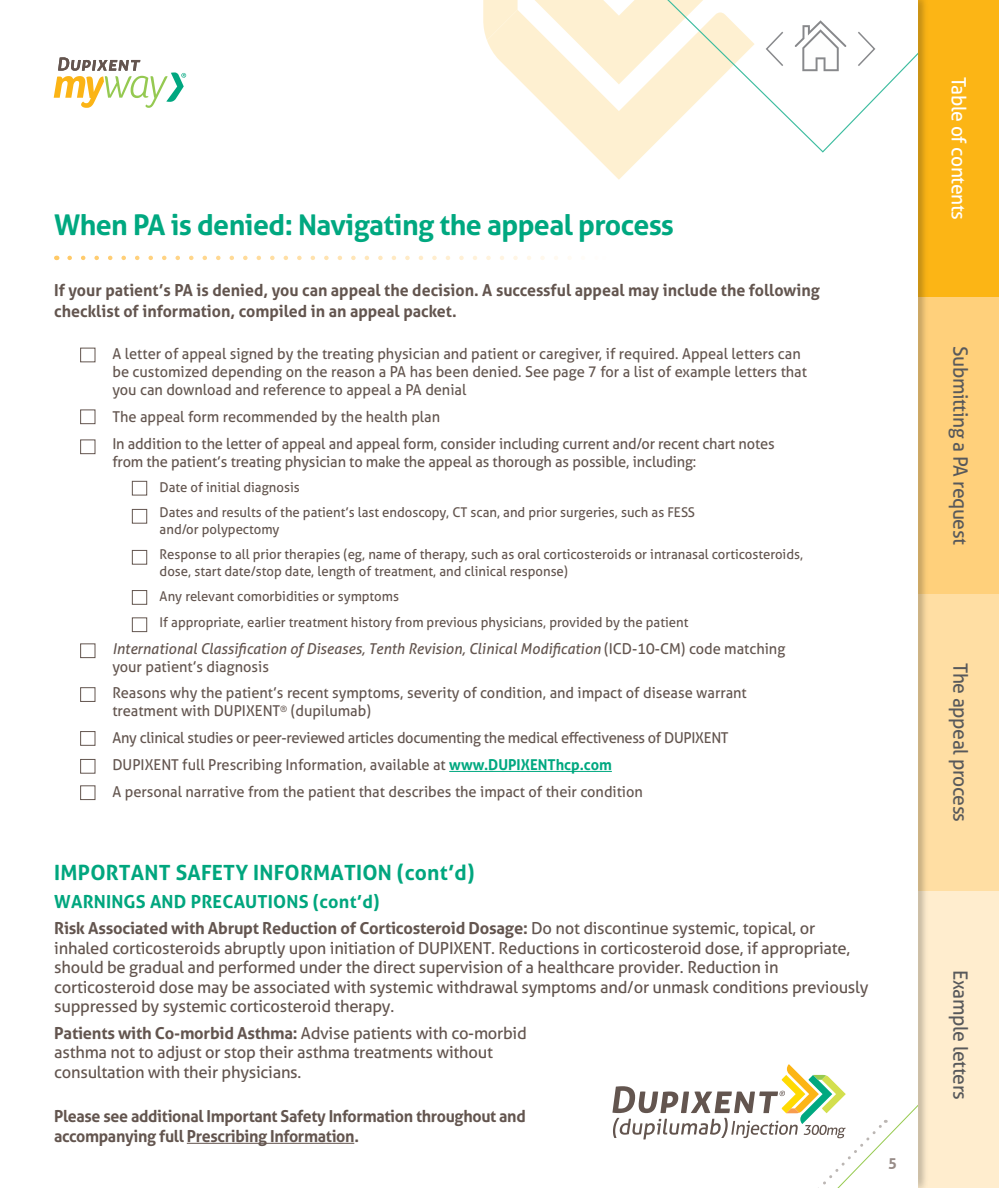
<style>
.page{position:relative;width:999px;height:1188px;background:#fff}
.page>*{position:absolute;margin:0;border:0;box-sizing:border-box;transform-origin:0 0}
.t1{font:700 28.5px "Aller";letter-spacing:-.02em;color:#00a880}
.t2{font:700 21px "Aller";letter-spacing:.01em;color:#00a67e}
.t3{font:19.8px "Aller";letter-spacing:-.02em;color:#58595b}
.t4{font:19.8px "Aller";letter-spacing:-.02em;color:#fff}
.t5{font:700 18px "Aller";letter-spacing:.01em;color:#00a67e}
.t6{font:16.5px/19.5px "Aller";letter-spacing:-.015em;color:#63554f}
.t7{font:700 16.5px/19.8px "Aller";letter-spacing:-.015em;color:#63554f}
.t8{font:15px/18px "Aller";color:#63554f}
.t9{font:italic 15px/18px "Aller";color:#63554f}
.t10{font:700 15px "Aller";color:#978b87}
.t11{font:13.5px/25.3px "Aller";color:#63554f}
.s1{font-style:normal}
.s2{font-weight:700;color:#00a880}
.s3{font-weight:700}
</style>
<div class="page">
<svg style="left:785px;top:0;width:134px;height:153px"></svg>
<svg style="left:795px;top:20px;width:51px;height:51px"></svg>
<svg style="left:483px;top:0;width:302px;height:180px"></svg>
<svg style="left:856px;top:30px;width:20px;height:38px"></svg>
<hr style="left:187px;top:1143px;width:167px;height:1px;background:#63554f">
<svg style="left:54px;top:57px;width:132px;height:51px"></svg>
<svg style="left:70px;top:256px;width:501px;height:4px"></svg>
<div style="left:919px;top:0;width:80px;height:297px;background:#fcb515"></div>
<div style="left:919px;top:594px;width:80px;height:297px;background:#ffdea3"></div>
<div style="left:919px;top:297px;width:80px;height:297px;background:#ffd07b"></div>
<div style="left:919px;top:891px;width:80px;height:297px;background:#ffedce"></div>
<img style="left:919px;top:0;width:7px;height:1064px">
<svg style="left:612px;top:1064px;width:314px;height:124px"></svg>
<hr style="left:449px;top:771px;width:163px;height:1px;background:#00a880">
<div style="left:80px;top:348px;width:15px;height:14px;border:1px solid #63554f"></div>
<div style="left:80px;top:410px;width:15px;height:14px;border:1px solid #63554f"></div>
<div style="left:80px;top:643px;width:15px;height:15px;border:1px solid #63554f"></div>
<div style="left:80px;top:687px;width:15px;height:15px;border:1px solid #63554f"></div>
<div style="left:80px;top:731px;width:15px;height:15px;border:1px solid #63554f"></div>
<div style="left:80px;top:759px;width:15px;height:15px;border:1px solid #63554f"></div>
<div style="left:80px;top:785px;width:15px;height:15px;border:1px solid #63554f"></div>
<div style="left:132px;top:481px;width:15px;height:14px;border:1px solid #63554f"></div>
<div style="left:132px;top:509px;width:15px;height:15px;border:1px solid #63554f"></div>
<div style="left:132px;top:550px;width:15px;height:15px;border:1px solid #63554f"></div>
<div style="left:132px;top:590px;width:15px;height:15px;border:1px solid #63554f"></div>
<div style="left:132px;top:617px;width:15px;height:15px;border:1px solid #63554f"></div>
<div style="left:80px;top:440px;width:15px;height:14px;border:1px solid #63554f"></div>
<h1 class="t1" style="left:54px;top:207px;width:621px">When PA is denied: Navigating the appeal process</h1>
<p class="t7" style="left:54px;top:279px;width:767px;line-height:21px">If your patient’s PA is denied, you can appeal the decision. A successful appeal may include the following checklist of information, compiled in an appeal packet.</p>
<p class="t8" style="left:112px;top:344px;width:696px">A letter of appeal signed by the treating physician and patient or caregiver, if required. Appeal letters can be customized depending on the reason a PA has been denied. See page 7 for a list of example letters that you can download and reference to appeal a PA denial</p>
<p class="t8" style="left:112px;top:403px;width:664px;line-height:26.8px">The appeal form recommended by the health plan<br>In addition to the letter of appeal and appeal form, consider including current and/or recent chart notes</p>
<p class="t8" style="left:112px;top:452px;width:586px">from the patient’s treating physician to make the appeal as thorough as possible, including:</p>
<p class="t11" style="left:160px;top:474px;width:537px">Date of initial diagnosis<br>Dates and results of the patient’s last endoscopy, CT scan, and prior surgeries, such as FESS</p>
<p class="t11" style="left:160px;top:516px;width:645px">and/or polypectomy<br>Response to all prior therapies (eg, name of therapy, such as oral corticosteroids or intranasal corticosteroids,</p>
<p class="t11" style="left:160px;top:558px;width:530px">dose, start date/stop date, length of treatment, and clinical response)<br>Any relevant comorbidities or symptoms<br>If appropriate, earlier treatment history from previous physicians, provided by the patient</p>
<p class="t9" style="left:112px;top:639px;width:675px">International Classification of Diseases, Tenth Revision, Clinical Modification <span class="s1">(ICD-10-CM) code matching your patient’s diagnosis</span></p>
<p class="t8" style="left:112px;top:684px;width:636px">Reasons why the patient’s recent symptoms, severity of condition, and impact of disease warrant treatment with DUPIXENT<sup>®</sup> (dupilumab)</p>
<p class="t8" style="left:112px;top:725px;width:618px;line-height:26.8px">Any clinical studies or peer-reviewed articles documenting the medical effectiveness of DUPIXENT<br>DUPIXENT full Prescribing Information, available at <span class="s2">www.DUPIXENThcp.com<br></span>A personal narrative from the patient that describes the impact of their condition</p>
<h2 class="t2" style="left:54px;top:860px;width:422px">IMPORTANT SAFETY INFORMATION (cont’d)</h2>
<p class="t5" style="left:54px;top:891px;width:327px">WARNINGS AND PRECAUTIONS (cont’d)</p>
<p class="t6" style="left:54px;top:919px;width:816px"><span class="s3">Risk Associated with Abrupt Reduction of Corticosteroid Dosage:</span> Do not discontinue systemic, topical, or inhaled corticosteroids abruptly upon initiation of DUPIXENT. Reductions in corticosteroid dose, if appropriate, should be gradual and performed under the direct supervision of a healthcare provider. Reduction in corticosteroid dose may be associated with systemic withdrawal symptoms and/or unmask conditions previously suppressed by systemic corticosteroid therapy.</p>
<p class="t6" style="left:54px;top:1023px;width:474px"><span class="s3">Patients with Co-morbid Asthma:</span> Advise patients with co-morbid asthma not to adjust or stop their asthma treatments without consultation with their physicians.</p>
<p class="t7" style="left:54px;top:1106px;width:473px">Please see additional Important Safety Information throughout and accompanying full Prescribing Information.</p>
<p class="t10" style="left:888px;top:1153px;width:10px">5</p>
<h3 class="t4" style="left:971px;top:77px;width:144px;rotate:90deg">Table of contents</h3>
<h3 class="t3" style="left:973px;top:346px;width:200px;rotate:90deg">Submitting a PA request</h3>
<h3 class="t3" style="left:973px;top:663px;width:161px;rotate:90deg">The appeal process</h3>
<h3 class="t3" style="left:973px;top:970px;width:131px;rotate:90deg">Example letters</h3>
</div>
